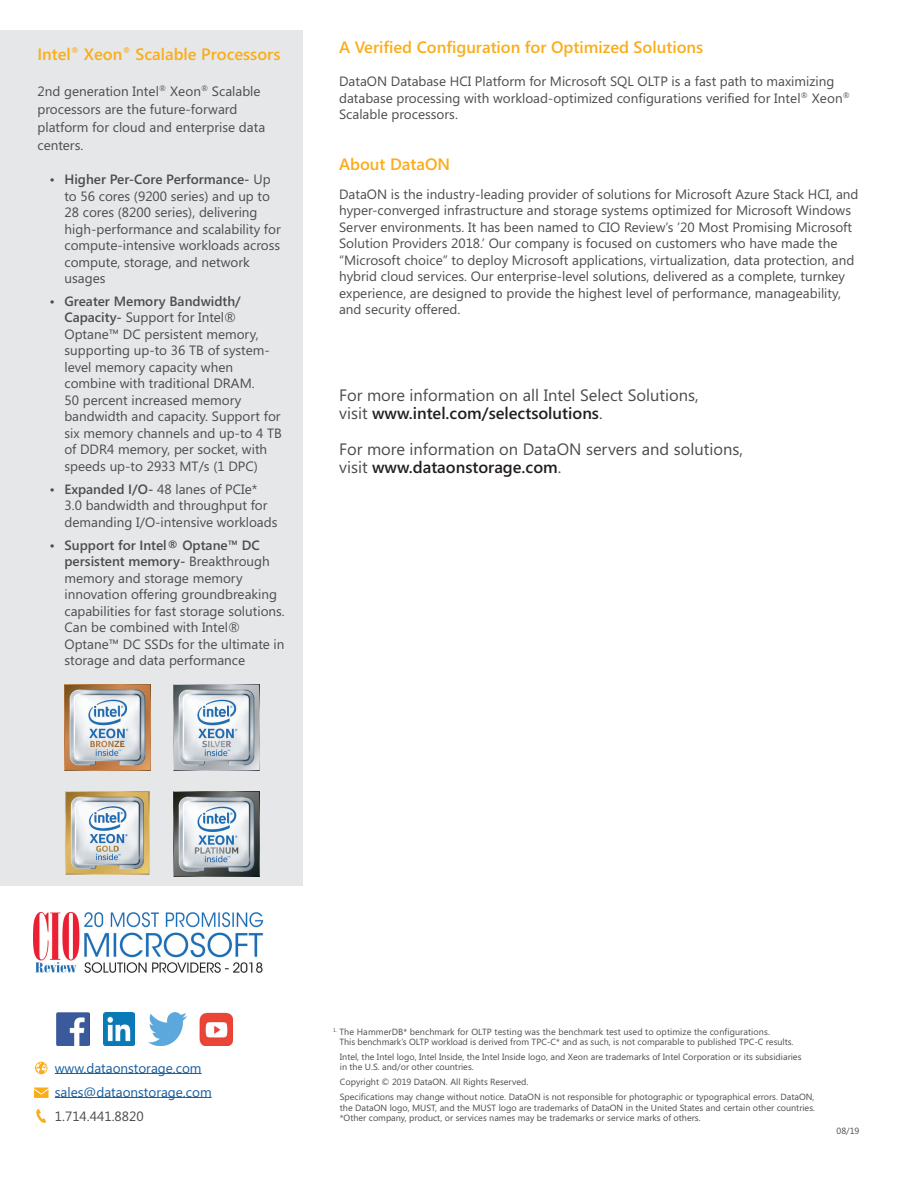
<style>
.page{position:relative;width:918px;height:1188px;background:#fff}
.page>*{position:absolute;margin:0;border:0;box-sizing:border-box;transform-origin:0 0}
.t1{font:16.5px/18px "Segoe UI";color:#4b4c4d}
.t2{font:600 16.5px "Segoe UI";color:#faad19}
.t3{font:13.5px/16.5px "Segoe UI";color:#4b4c4d}
.t4{font:13.5px/24px "Segoe UI";color:#175d9e}
.t5{font:9px/10.5px "Segoe UI";color:#4b4c4d}
.s1{font-weight:600}
.s2{font-weight:600;color:#231f20}
</style>
<div class="page">
<div style="left:0;top:30px;width:302px;height:856px;background:#e6e7e9"></div>
<img style="left:65px;top:685px;width:85px;height:85px">
<img style="left:65px;top:792px;width:85px;height:83px">
<img style="left:174px;top:685px;width:85px;height:85px">
<img style="left:174px;top:792px;width:85px;height:85px">
<svg style="left:36px;top:1109px;width:10px;height:14px"></svg>
<svg style="left:34px;top:1088px;width:15px;height:10px"></svg>
<svg style="left:35px;top:1062px;width:13px;height:12px"></svg>
<hr style="left:55px;top:1073px;width:147px;height:1px;background:#175d9e">
<hr style="left:55px;top:1097px;width:157px;height:1px;background:#175d9e">
<img style="left:57px;top:1012px;width:33px;height:34px">
<img style="left:103px;top:1013px;width:32px;height:33px">
<img style="left:148px;top:1013px;width:38px;height:32px">
<img style="left:200px;top:1013px;width:33px;height:33px">
<img style="left:34px;top:913px;width:230px;height:60px">
<p class="t2" style="left:38px;top:40px;width:245px">Intel<sup>®</sup> Xeon<sup>®</sup> Scalable Processors</p>
<p class="t3" style="left:38px;top:81px;width:229px;line-height:18px">2nd generation Intel<sup>®</sup> Xeon<sup>®</sup> Scalable processors are the future-forward platform for cloud and enterprise data centers.</p>
<p class="t3" style="left:65px;top:170px;width:218px;text-indent:-15px"><span class="s1">• Higher Per-Core Performance-</span> Up to 56 cores (9200 series) and up to<br>28 cores (8200 series), delivering high-performance and scalability for compute-intensive workloads across compute, storage, and network usages</p>
<p class="t3" style="left:65px;top:292px;width:219px;text-indent:-15px"><span class="s1">• Greater Memory Bandwidth/<br>Capacity-</span> Support for Intel®<br>Optane™ DC persistent memory, supporting up-to 36 TB of system&shy;level memory capacity when combine with traditional DRAM.<br>50 percent increased memory bandwidth and capacity. Support for six memory channels and up-to 4 TB of DDR4 memory, per socket, with speeds up-to 2933 MT/s (1 DPC)</p>
<p class="t3" style="left:65px;top:480px;width:214px;text-indent:-15px"><span class="s1">• Expanded I/O-</span> 48 lanes of PCIe*<br>3.0 bandwidth and throughput for demanding I/O-intensive workloads</p>
<p class="t3" style="left:65px;top:536px;width:222px;text-indent:-15px"><span class="s1">• Support for Intel® Optane™ DC persistent memory-</span> Breakthrough memory and storage memory innovation offering groundbreaking capabilities for fast storage solutions.<br>Can be combined with Intel®<br>Optane™ DC SSDs for the ultimate in storage and data performance</p>
<p class="t2" style="left:339px;top:34px;width:366px">A Verified Configuration for Optimized Solutions</p>
<p class="t3" style="left:339px;top:72px;width:512px">DataON Database HCI Platform for Microsoft SQL OLTP is a fast path to maximizing database processing with workload-optimized configurations verified for Intel<sup>®</sup> Xeon<sup>®<br></sup>Scalable processors.</p>
<p class="t2" style="left:339px;top:151px;width:113px">About DataON</p>
<p class="t3" style="left:339px;top:185px;width:521px">DataON is the industry-leading provider of solutions for Microsoft Azure Stack HCI, and hyper-converged infrastructure and storage systems optimized for Microsoft Windows Server environments. It has been named to CIO Review’s ’20 Most Promising Microsoft Solution Providers 2018.’ Our company is focused on customers who have made the “Microsoft choice” to deploy Microsoft applications, virtualization, data protection, and hybrid cloud services. Our enterprise-level solutions, delivered as a complete, turnkey experience, are designed to provide the highest level of performance, manageability, and security offered.</p>
<p class="t1" style="left:339px;top:385px;width:361px">For more information on all Intel Select Solutions, visit <span class="s2">www.intel.com/selectsolutions</span>.</p>
<p class="t1" style="left:339px;top:439px;width:405px">For more information on DataON servers and solutions, visit <span class="s2">www.dataonstorage.com</span>.</p>
<p class="t4" style="left:55px;top:1055px;width:158px">www.dataonstorage.com sales@dataonstorage.com</p>
<p class="t3" style="left:55px;top:1107px;width:90px">1.714.441.8820</p>
<p class="t5" style="left:340px;top:1026px;width:456px;text-indent:-6px"><sup>1.</sup> The HammerDB* benchmark for OLTP testing was the benchmark test used to optimize the configurations.<br>This benchmark’s OLTP workload is derived from TPC-C* and as such, is not comparable to published TPC-C results.</p>
<p class="t5" style="left:340px;top:1051px;width:463px">Intel, the Intel logo, Intel Inside, the Intel Inside logo, and Xeon are trademarks of Intel Corporation or its subsidiaries in the U.S. and/or other countries.</p>
<p class="t5" style="left:340px;top:1074px;width:476px;line-height:14.9px">Copyright © 2019 DataON. All Rights Reserved.<br>Specifications may change without notice. DataON is not responsible for photographic or typographical errors. DataON,</p>
<p class="t5" style="left:340px;top:1102px;width:477px">the DataON logo, MUST, and the MUST logo are trademarks of DataON in the United States and certain other countries. *Other company, product, or services names may be trademarks or service marks of others.</p>
<p class="t5" style="left:837px;top:1125px;width:24px">08/19</p>
</div>
